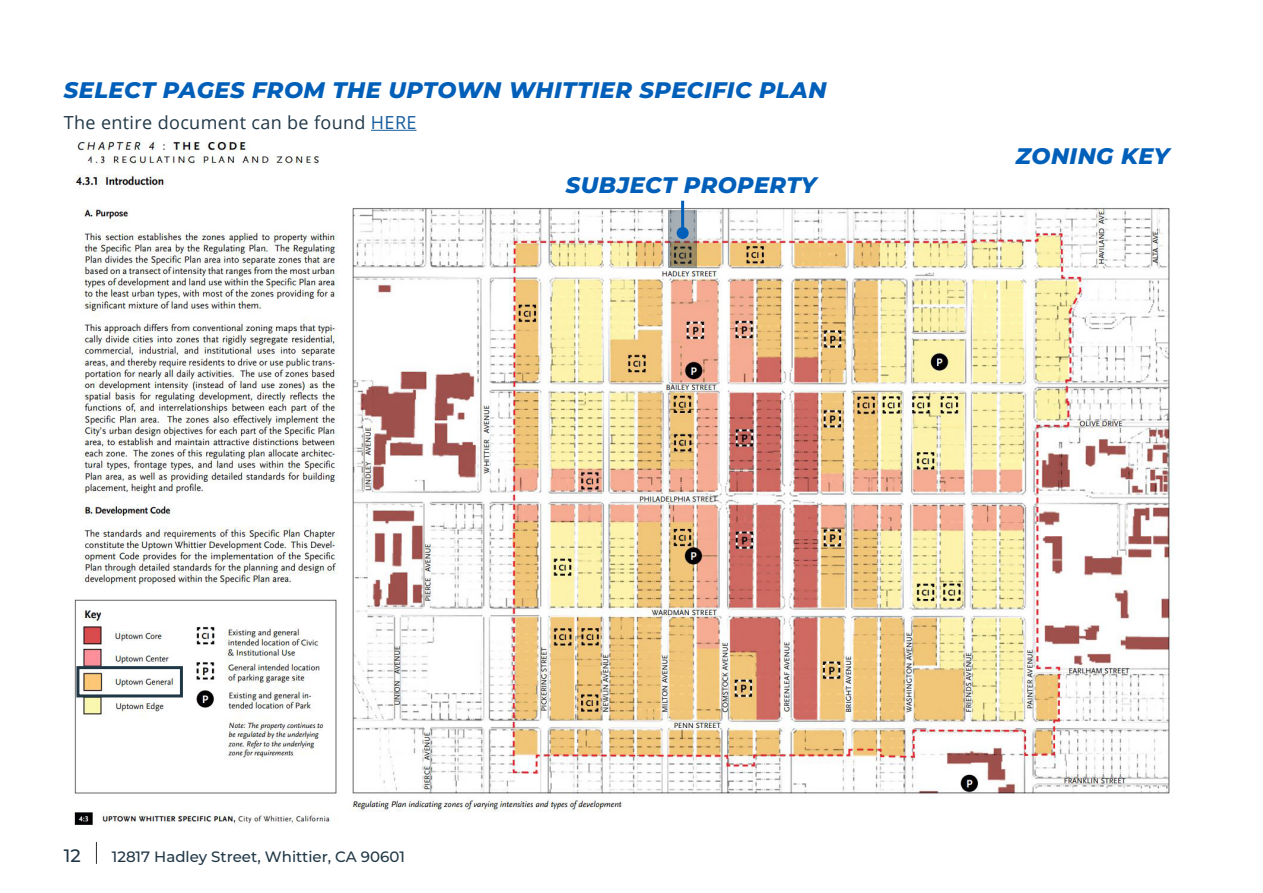
<style>
.page{position:relative;width:1263px;height:893px;background:#fff}
.page>*{position:absolute;margin:0;border:0;box-sizing:border-box;transform-origin:0 0}
.Body_Text_2{font:italic 800 22.5px "Montserrat";letter-spacing:.02em;color:#005fb9}
.Body_Text_2-2{font:18px "Open Sans";letter-spacing:.02em;color:#203746}
.t1{font:500 18px "Montserrat";color:#203746}
.t2{font:500 15px "Montserrat";color:#203746}
.s1{color:#175d9e}
</style>
<div class="page">
<svg style="left:96px;top:842px;width:1px;height:22px"></svg>
<hr style="left:371px;top:130px;width:45px;height:1px;background:#175d9e">
<img style="left:73px;top:142px;width:1099px;height:683px">
<svg style="left:668px;top:210px;width:29px;height:58px;background:#929087"></svg>
<hr style="left:681px;top:201px;width:3px;height:32px;background:#005fb9">
<div style="left:677px;top:227px;width:12px;height:12px;background:#005fb9;border-radius:50%"></div>
<div style="left:76px;top:666px;width:107px;height:31px;border:3px solid #203746"></div>
<p class="Body_Text_2" style="left:64px;top:74px;width:764px">SELECT PAGES FROM THE UPTOWN WHITTIER SPECIFIC PLAN</p>
<p class="Body_Text_2-2" style="left:64px;top:110px;width:354px">The entire document can be found <span class="s1">HERE</span></p>
<p class="Body_Text_2" style="left:566px;top:169px;width:252px">SUBJECT PROPERTY</p>
<p class="Body_Text_2" style="left:1016px;top:139px;width:155px">ZONING KEY</p>
<p class="t1" style="left:64px;top:843px;width:18px">12</p>
<p class="t2" style="left:112px;top:846px;width:295px">12817 Hadley Street, Whittier, CA 90601</p>
</div>
